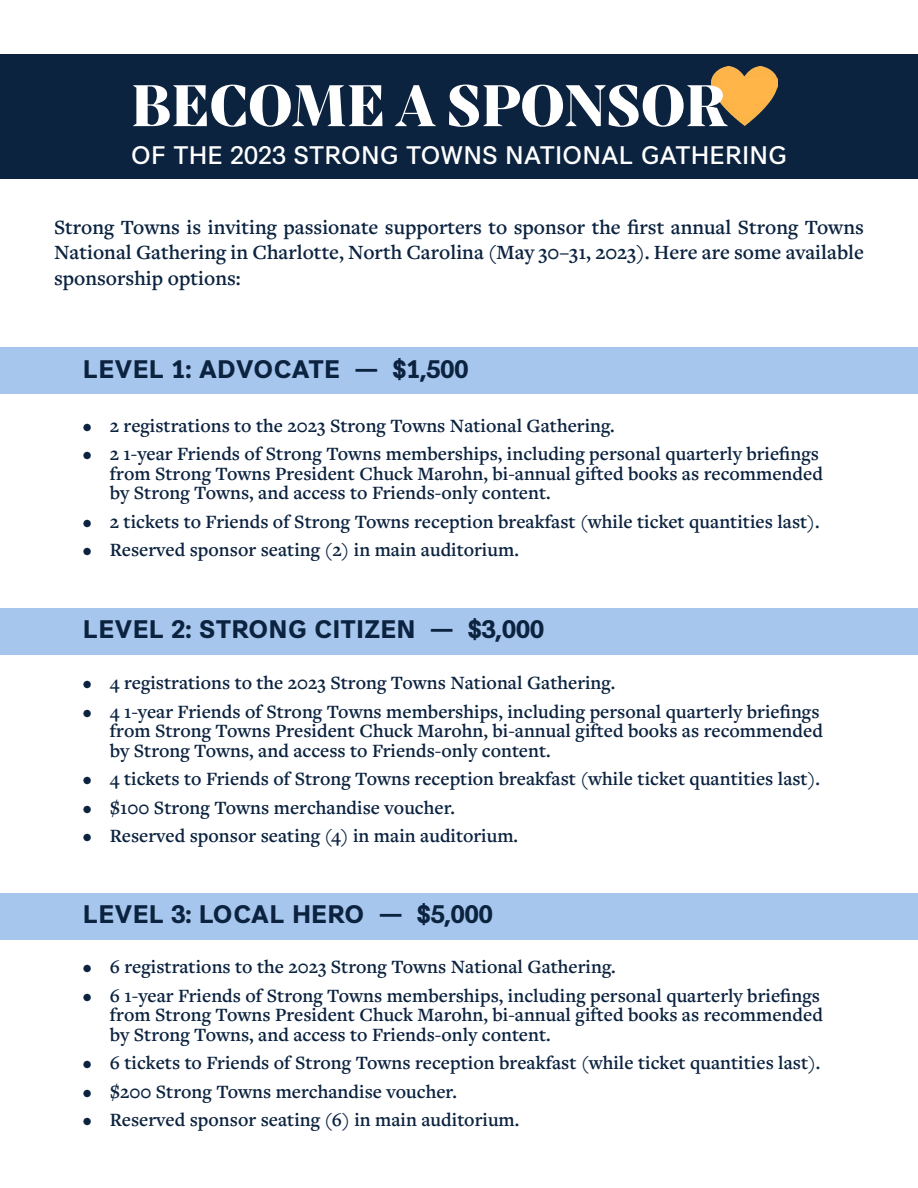
<style>
.page{position:relative;width:918px;height:1188px;background:#fff}
.page>*{position:absolute;margin:0;border:0;box-sizing:border-box;transform-origin:0 0}
.t1{font:900 63px "Mixta Sharp";color:#fff}
.t2{font:700 24px "Synthese";color:#0c2340}
.t3{font:24px "Synthese";color:#fff}
.t4{font:600 21px/25.2px "Freight Text Pro";color:#0c2340;text-align:justify}
.t5{font:600 19.5px/19.5px "Freight Text Pro";color:#0c2340}
</style>
<div class="page">
<div style="left:0;top:893px;width:918px;height:47px;background:#a7c6ed"></div>
<div style="left:0;top:608px;width:918px;height:47px;background:#a7c6ed"></div>
<div style="left:0;top:347px;width:918px;height:47px;background:#a7c6ed"></div>
<div style="left:0;top:54px;width:918px;height:124px;background:#0c2340"></div>
<img style="left:711px;top:67px;width:67px;height:58px">
<h1 class="t1" style="left:131px;top:69px;width:597px">BECOME A SPONSOR</h1>
<p class="t3" style="left:131px;top:135px;width:658px">OF THE 2023 STRONG TOWNS NATIONAL GATHERING</p>
<p class="t4" style="left:54px;top:214px;width:812px">Strong Towns is inviting passionate supporters to sponsor the first annual Strong Towns National Gathering in Charlotte, North Carolina (May 30–31, 2023). Here are some available sponsorship options:</p>
<p class="t2" style="left:83px;top:350px;width:387px">LEVEL 1: ADVOCATE — $1,500</p>
<p class="t5" style="left:83px;top:415px;width:534px">• 2 registrations to the 2023 Strong Towns National Gathering.</p>
<p class="t5" style="left:110px;top:444px;width:715px;text-indent:-27px">• 2 1-year Friends of Strong Towns memberships, including personal quarterly briefings from Strong Towns President Chuck Marohn, bi-annual gifted books as recommended by Strong Towns, and access to Friends-only content.</p>
<p class="t5" style="left:83px;top:511px;width:738px">• 2 tickets to Friends of Strong Towns reception breakfast (while ticket quantities last).</p>
<p class="t5" style="left:83px;top:540px;width:438px">• Reserved sponsor seating (2) in main auditorium.</p>
<p class="t2" style="left:83px;top:610px;width:463px">LEVEL 2: STRONG CITIZEN — $3,000</p>
<p class="t5" style="left:83px;top:673px;width:534px">• 4 registrations to the 2023 Strong Towns National Gathering.</p>
<p class="t5" style="left:110px;top:701px;width:715px;text-indent:-27px">• 4 1-year Friends of Strong Towns memberships, including personal quarterly briefings from Strong Towns President Chuck Marohn, bi-annual gifted books as recommended by Strong Towns, and access to Friends-only content.</p>
<p class="t5" style="left:83px;top:769px;width:739px">• 4 tickets to Friends of Strong Towns reception breakfast (while ticket quantities last).</p>
<p class="t5" style="left:83px;top:797px;width:374px">• $100 Strong Towns merchandise voucher.</p>
<p class="t5" style="left:83px;top:826px;width:437px">• Reserved sponsor seating (4) in main auditorium.</p>
<p class="t2" style="left:83px;top:895px;width:412px">LEVEL 3: LOCAL HERO — $5,000</p>
<p class="t5" style="left:83px;top:956px;width:534px">• 6 registrations to the 2023 Strong Towns National Gathering.</p>
<p class="t5" style="left:110px;top:985px;width:715px;text-indent:-27px">• 6 1-year Friends of Strong Towns memberships, including personal quarterly briefings from Strong Towns President Chuck Marohn, bi-annual gifted books as recommended by Strong Towns, and access to Friends-only content.</p>
<p class="t5" style="left:83px;top:1052px;width:739px">• 6 tickets to Friends of Strong Towns reception breakfast (while ticket quantities last).</p>
<p class="t5" style="left:83px;top:1081px;width:376px">• $200 Strong Towns merchandise voucher.</p>
<p class="t5" style="left:83px;top:1109px;width:438px">• Reserved sponsor seating (6) in main auditorium.</p>
</div>
